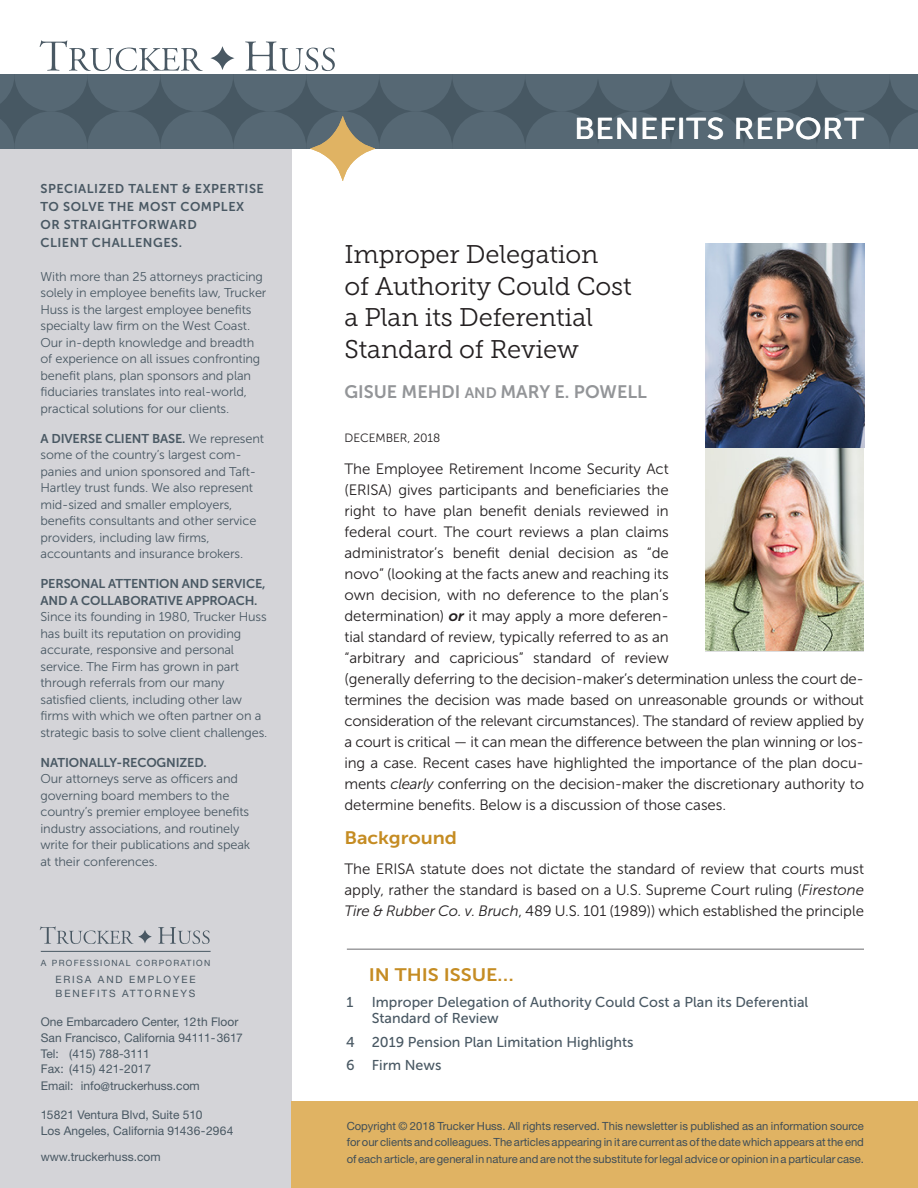
<style>
.page{position:relative;width:918px;height:1188px;background:#fff}
.page>*{position:absolute;margin:0;border:0;box-sizing:border-box;transform-origin:0 0}
.Head_B-FEB_BR{font:30px "Museo Sans 500";letter-spacing:.01em;color:#fff;scale:1.1 1}
.Head_A{font:25.5px/31.5px "Museo Slab 300";letter-spacing:-.005em;color:#231f20}
.Author{font:18px "Museo Sans 700";color:#939598}
.In_this_issue_head{font:18px "Museo Sans 700";color:#c58c23;scale:1.1 1}
.Head_B_SA_Dec_10{font:18px "Museo Sans 700";letter-spacing:-.005em;color:#c58c23;scale:1.1 1}
.Text_10_14{font:15px/21px "Museo Sans 300";letter-spacing:-.005em;color:#231f20}
.text_no_space_above{font:15px/21px "Museo Sans 300";letter-spacing:-.01em;color:#231f20;text-align:justify}
.IN_THIS_ISSUE_-_entr{font:14.25px "Museo Sans 500";color:#495863}
.Head_B-FEB_BR-2{font:12.75px/16.5px "Museo Sans 300";letter-spacing:-.01em;color:#495863}
.Head_B-FEB_BR-3{font:12.75px/18px "Museo Sans 700";letter-spacing:.04em;color:#495863}
.t1{font:12px/16.2px "Helvetica Neue";color:#495863}
.Author-2{font:12px "Museo Sans 300";letter-spacing:-.005em;color:#231f20}
.Copyright{font:11.25px/16.5px "Helvetica Neue";color:#404e57;text-align:justify}
.t2{font:10.2px "Helvetica Neue";letter-spacing:.18em;color:#495863}
.t3{font:8.7px "Helvetica Neue";letter-spacing:.145em;color:#495863}
.s1{font-family:"Museo Sans 700"}
.s2{font-size:15px}
.s3{font-family:"Museo Sans 700";font-style:italic}
.s4{font-style:italic}
</style>
<div class="page">
<div style="left:0;top:148px;width:292px;height:1040px;background:#d4d4d8"></div>
<svg style="left:0;top:40px;width:918px;height:141px"></svg>
<div style="left:292px;top:1102px;width:626px;height:86px;background:#e0b363"></div>
<svg style="left:158px;top:927px;width:52px;height:17px"></svg>
<svg style="left:40px;top:926px;width:112px;height:18px"></svg>
<hr style="left:41px;top:951px;width:170px;height:1px;background:#495863">
<hr style="left:347px;top:949px;width:517px;height:1px;background:#6c6d70">
<img style="left:705px;top:244px;width:159px;height:406px">
<p class="Head_B-FEB_BR-3" style="left:40px;top:180px;width:225px">SPECIALIZED TALENT &amp; EXPERTISE<br>TO SOLVE THE MOST COMPLEX<br>OR STRAIGHTFORWARD<br>CLIENT CHALLENGES.</p>
<p class="Head_B-FEB_BR-2" style="left:40px;top:268px;width:227px">With more than 25 attorneys practicing solely in employee benefits law, Trucker Huss is the largest employee benefits specialty law firm on the West Coast.<br>Our in-depth knowledge and breadth of experience on all issues confronting benefit plans, plan sponsors and plan fiduciaries translates into real-world, practical solutions for our clients.</p>
<p class="Head_B-FEB_BR-2" style="left:40px;top:430px;width:225px"><span class="s1">A DIVERSE CLIENT BASE.</span> We represent some of the country’s largest com&shy;panies and union sponsored and Taft-Hartley trust funds. We also represent mid-sized and smaller employers, benefits consultants and other service providers, including law firms, accountants and insurance brokers.</p>
<p class="Head_B-FEB_BR-2" style="left:40px;top:576px;width:228px"><span class="s1">PERSONAL ATTENTION AND SERVICE, AND A COLLABORATIVE APPROACH.<br></span>Since its founding in 1980, Trucker Huss has built its reputation on providing accurate, responsive and personal service. The Firm has grown in part through referrals from our many satisfied clients, including other law firms with which we often partner on a strategic basis to solve client challenges.</p>
<p class="Head_B-FEB_BR-2" style="left:40px;top:754px;width:211px"><span class="s1">NATIONALLY-RECOGNIZED.<br></span>Our attorneys serve as officers and governing board members to the country’s premier employee benefits industry associations, and routinely write for their publications and speak at their conferences.</p>
<p class="t3" style="left:41px;top:958px;width:171px">A PROFESSIONAL CORPORATION</p>
<p class="t2" style="left:55px;top:974px;width:142px">ERISA AND EMPLOYEE</p>
<p class="t2" style="left:56px;top:987px;width:141px">BENEFITS ATTORNEYS</p>
<p class="t1" style="left:41px;top:1014px;width:204px;line-height:15.8px">One Embarcadero Center, 12th Floor<br>San Francisco, California 94111-3617</p>
<p class="t1" style="left:41px;top:1045px;width:161px">Tel: (415) 788-3111<br>Fax: (415) 421-2017<br>Email: info@truckerhuss.com</p>
<p class="t1" style="left:41px;top:1106px;width:163px">15821 Ventura Blvd, Suite 510</p>
<p class="t1" style="left:41px;top:1122px;width:194px">Los Angeles, California 91436-2964</p>
<p class="t1" style="left:41px;top:1148px;width:121px">www.truckerhuss.com</p>
<p class="Head_B-FEB_BR" style="left:574px;top:113px;width:265px">BENEFITS REPORT</p>
<p class="Head_A" style="left:345px;top:239px;width:289px">Improper Delegation<br>of Authority Could Cost a Plan its Deferential<br>Standard of Review</p>
<p class="Author" style="left:345px;top:382px;width:304px">GISUE MEHDI <span class="s2">AND</span> MARY E. POWELL</p>
<p class="Author-2" style="left:345px;top:431px;width:97px">DECEMBER, 2018</p>
<p class="Text_10_14" style="left:345px;top:458px;width:521px">The Employee Retirement Income Security Act<br>(ERISA) gives participants and beneficiaries the<br>right to have plan benefit denials reviewed in<br>federal court. The court reviews a plan claims<br>administrator’s benefit denial decision as “de<br>novo” (looking at the facts anew and reaching its<br>own decision, with no deference to the plan’s<br>determination) <span class="s3">or</span> it may apply a more deferen-<br>tial standard of review, typically referred to as an<br>“arbitrary and capricious” standard of review<br>(generally deferring to the decision-maker’s determination unless the court de&shy;termines the decision was made based on unreasonable grounds or without consideration of the relevant circumstances). The standard of review applied by a court is critical — it can mean the difference between the plan winning or los&shy;ing a case. Recent cases have highlighted the importance of the plan docu&shy;ments <span class="s4">clearly</span> conferring on the decision-maker the discretionary authority to determine benefits. Below is a discussion of those cases.</p>
<p class="Head_B_SA_Dec_10" style="left:345px;top:828px;width:104px">Background</p>
<p class="text_no_space_above" style="left:345px;top:859px;width:521px">The ERISA statute does not dictate the standard of review that courts must apply, rather the standard is based on a U.S. Supreme Court ruling (<span class="s4">Firestone Tire &amp; Rubber Co. v. Bruch</span>, 489 U.S. 101 (1989)) which established the principle</p>
<p class="In_this_issue_head" style="left:369px;top:965px;width:133px">IN THIS ISSUE…</p>
<p class="IN_THIS_ISSUE_-_entr" style="left:346px;top:994px;width:8px">1</p>
<p class="IN_THIS_ISSUE_-_entr" style="left:372px;top:994px;width:438px">Improper Delegation of Authority Could Cost a Plan its Deferential</p>
<p class="IN_THIS_ISSUE_-_entr" style="left:372px;top:1011px;width:129px">Standard of Review</p>
<p class="IN_THIS_ISSUE_-_entr" style="left:346px;top:1034px;width:289px">4 2019 Pension Plan Limitation Highlights</p>
<p class="IN_THIS_ISSUE_-_entr" style="left:346px;top:1058px;width:97px">6 Firm News</p>
<p class="Copyright" style="left:347px;top:1117px;width:519px">Copyright © 2018 Trucker Huss. All rights reserved. This newsletter is published as an information source for our clients and colleagues. The articles appearing in it are current as of the date which appears at the end of each article, are general in nature and are not the substitute for legal advice or opinion in a particular case.</p>
</div>
